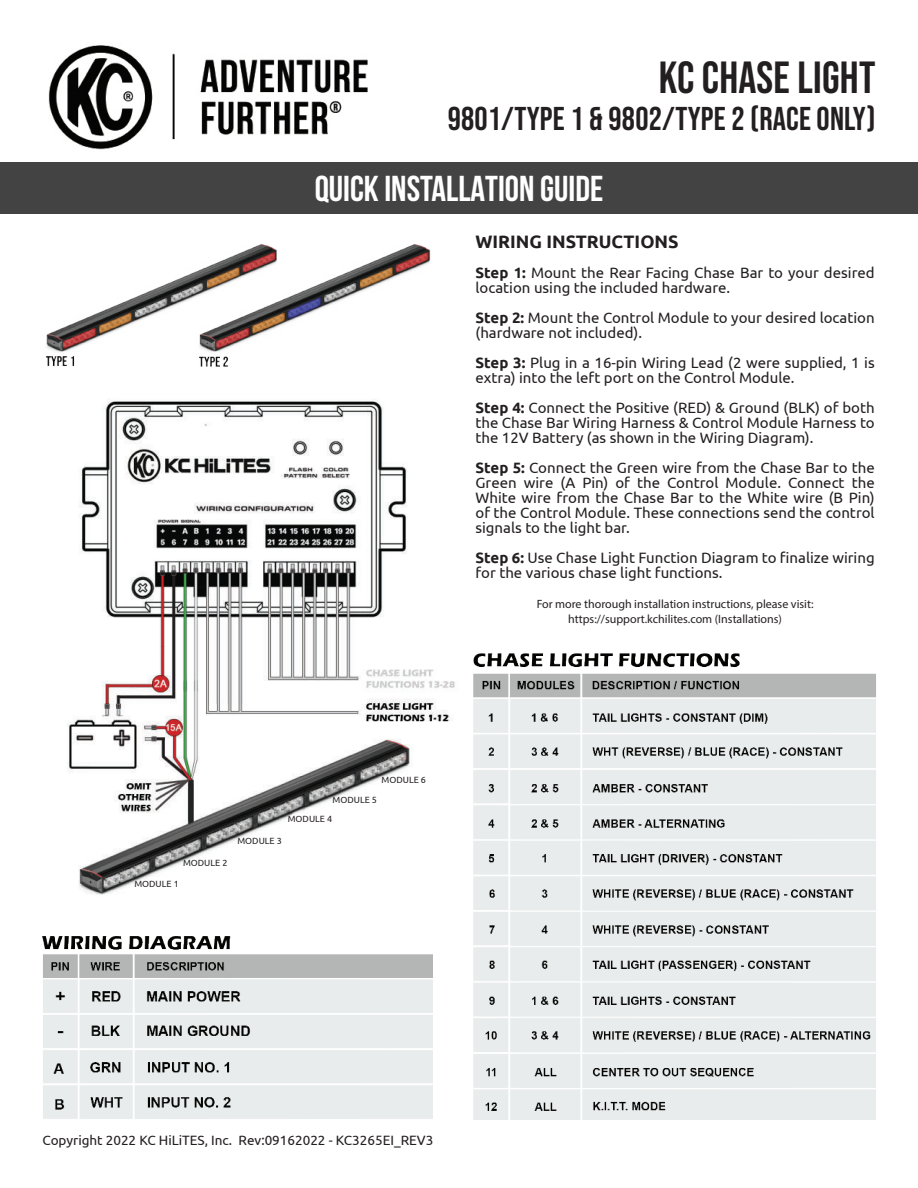
<style>
.page{position:relative;width:918px;height:1188px;background:#fff}
.page>*{position:absolute;margin:0;border:0;box-sizing:border-box;transform-origin:0 0}
.t1{font:45px "Bebas Neue";letter-spacing:.005em;color:#231f20}
.t2{font:700 36px "Bebas Neue";color:#fff}
.t3{font:33px "Bebas Neue";letter-spacing:.005em;color:#231f20}
.t4{font:700 18px "Ubuntu";color:#231f20}
.t5{font:15px/15px "Ubuntu";color:#231f20}
.t6{font:13.5px "Ubuntu";color:#231f20}
.t7{font:12px/15px "Myriad Pro";color:#231f20;text-align:center}
.t8{font:9px "Ubuntu";color:#231f20}
.s1{font-weight:700}
</style>
<div class="page">
<img style="left:48px;top:45px;width:320px;height:105px">
<img style="left:473px;top:653px;width:403px;height:467px">
<img style="left:67px;top:401px;width:388px;height:494px">
<img style="left:42px;top:936px;width:390px;height:183px">
<img style="left:46px;top:244px;width:385px;height:156px">
<div style="left:1px;top:162px;width:917px;height:52px;background:#434343"></div>
<h1 class="t1" style="left:659px;top:51px;width:218px">KC CHASE LIGHT</h1>
<h3 class="t3" style="left:448px;top:100px;width:429px">9801/TYPE 1 &amp; 9802/TYPE 2 (RACE ONLY)</h3>
<h2 class="t2" style="left:315px;top:167px;width:290px">QUICK INSTALLATION GUIDE</h2>
<p class="t4" style="left:476px;top:235px;width:205px">WIRING INSTRUCTIONS</p>
<p class="t5" style="left:476px;top:266px;width:401px"><span class="s1">Step 1:</span> Mount the Rear Facing Chase Bar to your desired location using the included hardware.</p>
<p class="t5" style="left:476px;top:311px;width:401px"><span class="s1">Step 2:</span> Mount the Control Module to your desired location (hardware not included).</p>
<p class="t5" style="left:476px;top:356px;width:401px"><span class="s1">Step 3:</span> Plug in a 16-pin Wiring Lead (2 were supplied, 1 is extra) into the left port on the Control Module.</p>
<p class="t5" style="left:476px;top:401px;width:401px;text-align:justify"><span class="s1">Step 4:</span> Connect the Positive (RED) &amp; Ground (BLK) of both the Chase Bar Wiring Harness &amp; Control Module Harness to the 12V Battery (as shown in the Wiring Diagram).</p>
<p class="t5" style="left:476px;top:461px;width:401px;text-align:justify"><span class="s1">Step 5:</span> Connect the Green wire from the Chase Bar to the Green wire (A Pin) of the Control Module. Connect the White wire from the Chase Bar to the White wire (B Pin) of the Control Module. These connections send the control signals to the light bar.</p>
<p class="t5" style="left:476px;top:550px;width:401px"><span class="s1">Step 6:</span> Use Chase Light Function Diagram to finalize wiring for the various chase light functions.</p>
<p class="t7" style="left:537px;top:598px;width:278px">For more thorough installation instructions, please visit: https://support.kchilites.com (Installations)</p>
<p class="t8" style="left:183px;top:859px;width:46px">MODULE 2</p>
<p class="t8" style="left:134px;top:880px;width:46px">MODULE 1</p>
<p class="t8" style="left:382px;top:776px;width:46px">MODULE 6</p>
<p class="t8" style="left:333px;top:796px;width:46px">MODULE 5</p>
<p class="t8" style="left:288px;top:815px;width:46px">MODULE 4</p>
<p class="t8" style="left:237px;top:837px;width:46px">MODULE 3</p>
<p class="t6" style="left:43px;top:1135px;width:392px">Copyright 2022 KC HiLiTES, Inc. Rev:09162022 - KC3265EI_REV3</p>
</div>
